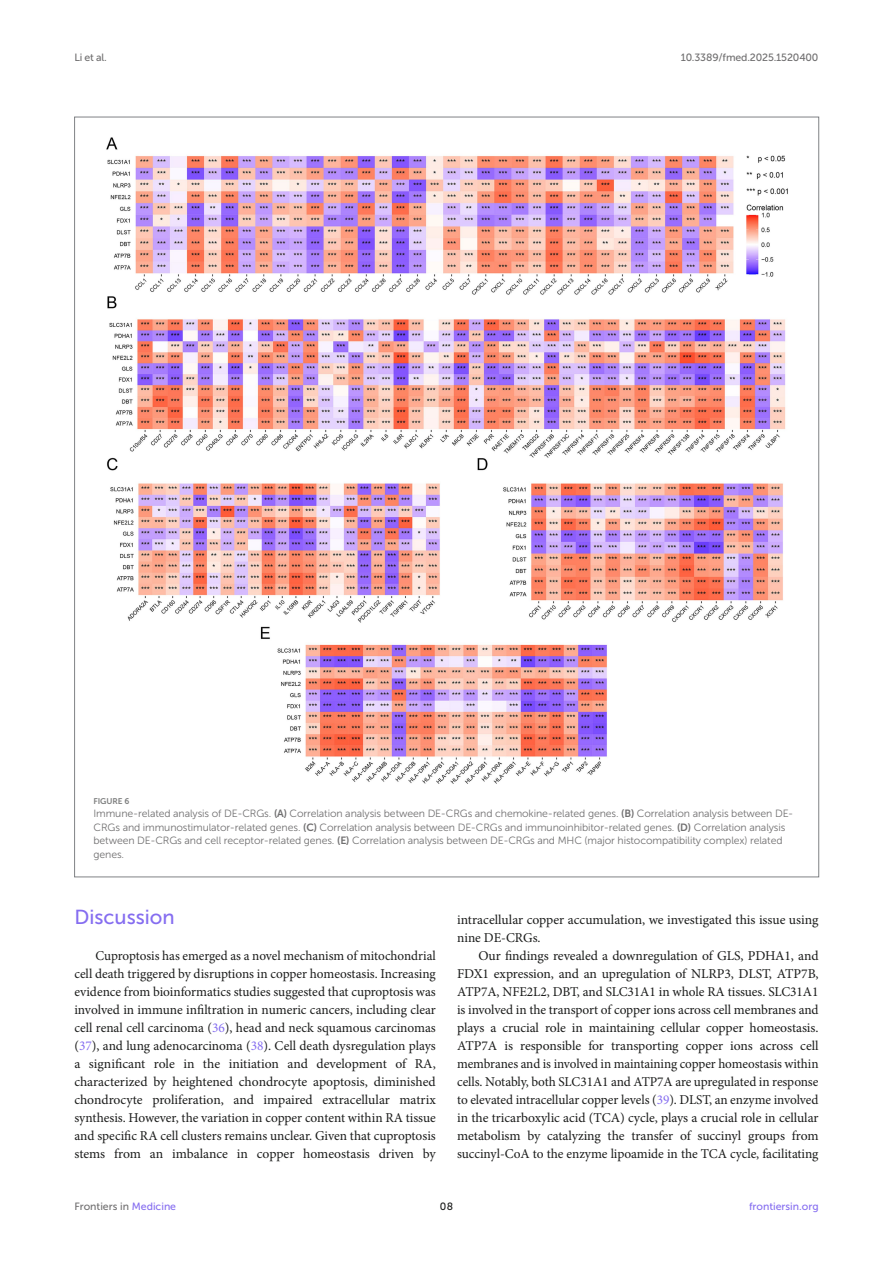
<style>
.page{position:relative;width:893px;height:1263px;background:#fff}
.page>*{position:absolute;margin:0;border:0;box-sizing:border-box;transform-origin:0 0}
.HEAD_1{font:20.25px "Museo Sans 500";color:#856df0}
.TEXT{font:13.5px/18px "Minion Pro";letter-spacing:-.005em;color:#1b1c1b;text-align:justify}
.FIG_LEG{font:10.5px/13.5px "Museo Sans 300";letter-spacing:-.01em;color:#706f70}
.t1{font:10.5px "Museo Sans 500";letter-spacing:-.015em;color:#706f70}
.t2{font:10.5px "Museo Sans 500";color:#856df0}
.t3{font:10.5px "Museo Sans 500";color:#1b1c1b}
.FIG_HD{font:8.25px "Museo Sans 700";letter-spacing:-.01em;color:#7e7f7f}
.s1{font-family:"Museo Sans 700"}
.s2{color:#856df0}
</style>
<div class="page">
<img style="left:106px;top:137px;width:682px;height:647px">
<p class="t1" style="left:74px;top:51px;width:34px">Li et al.</p>
<p class="t1" style="left:681px;top:51px;width:139px">10.3389/fmed.2025.1520400</p>
<p class="FIG_HD" style="left:94px;top:796px;width:37px">FIGURE 6</p>
<p class="FIG_LEG" style="left:94px;top:807px;width:701px">Immune-related analysis of DE-CRGs. <span class="s1">(A)</span> Correlation analysis between DE-CRGs and chemokine-related genes. <span class="s1">(B)</span> Correlation analysis between DE-CRGs and immunostimulator-related genes. <span class="s1">(C)</span> Correlation analysis between DE-CRGs and immunoinhibitor-related genes. <span class="s1">(D)</span> Correlation analysis between DE-CRGs and cell receptor-related genes. <span class="s1">(E)</span> Correlation analysis between DE-CRGs and MHC (major histocompatibility complex) related genes.</p>
<p class="HEAD_1" style="left:74px;top:906px;width:102px">Discussion</p>
<p class="TEXT" style="left:74px;top:947px;width:363px;text-indent:21px">Cuproptosis has emerged as a novel mechanism of mitochondrial cell death triggered by disruptions in copper homeostasis. Increasing evidence from bioinformatics studies suggested that cuproptosis was involved in immune infiltration in numeric cancers, including clear cell renal cell carcinoma (<span class="s2">36</span>), head and neck squamous carcinomas (<span class="s2">37</span>), and lung adenocarcinoma (<span class="s2">38</span>). Cell death dysregulation plays a significant role in the initiation and development of RA, characterized by heightened chondrocyte apoptosis, diminished chondrocyte proliferation, and impaired extracellular matrix synthesis. However, the variation in copper content within RA tissue and specific RA cell clusters remains unclear. Given that cuproptosis stems from an imbalance in copper homeostasis driven by</p>
<p class="TEXT" style="left:457px;top:911px;width:363px">intracellular copper accumulation, we investigated this issue using nine DE-CRGs.</p>
<p class="TEXT" style="left:457px;top:947px;width:363px;text-indent:21px">Our findings revealed a downregulation of GLS, PDHA1, and FDX1 expression, and an upregulation of NLRP3, DLST, ATP7B, ATP7A, NFE2L2, DBT, and SLC31A1 in whole RA tissues. SLC31A1 is involved in the transport of copper ions across cell membranes and plays a crucial role in maintaining cellular copper homeostasis.<br>ATP7A is responsible for transporting copper ions across cell membranes and is involved in maintaining copper homeostasis within cells. Notably, both SLC31A1 and ATP7A are upregulated in response to elevated intracellular copper levels (<span class="s2">39</span>). DLST, an enzyme involved in the tricarboxylic acid (TCA) cycle, plays a crucial role in cellular metabolism by catalyzing the transfer of succinyl groups from succinyl-CoA to the enzyme lipoamide in the TCA cycle, facilitating</p>
<p class="t1" style="left:74px;top:1200px;width:103px">Frontiers in <span class="s2">Medicine</span></p>
<p class="t3" style="left:440px;top:1200px;width:15px">08</p>
<p class="t2" style="left:749px;top:1200px;width:71px">frontiersin.org</p>
</div>
